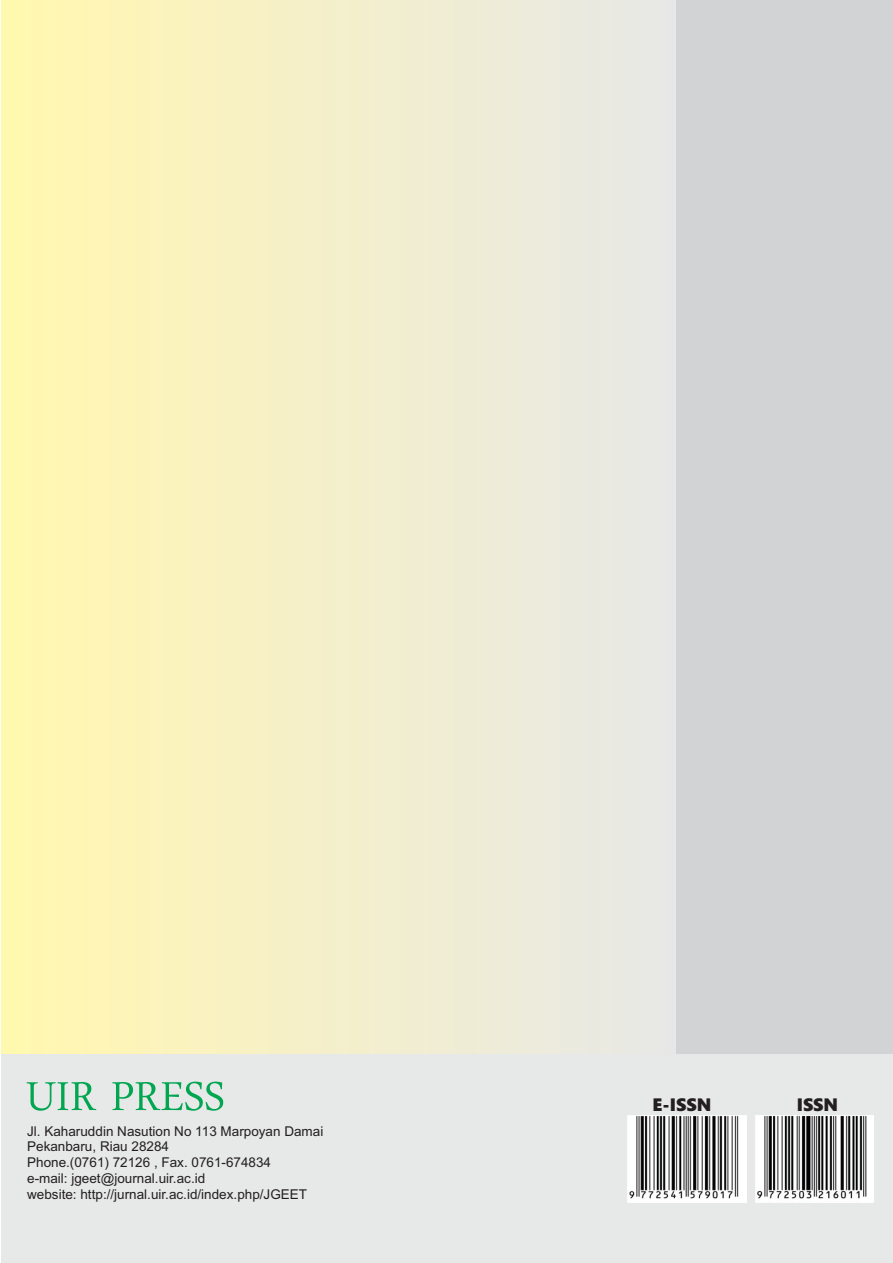
<style>
.page{position:relative;width:893px;height:1263px;background:#fff}
.page>*{position:absolute;margin:0;border:0;box-sizing:border-box;transform-origin:0 0}
.t1{font:59.4px "Daun Penh";color:#00a650}
.t2{font:18px "Segoe UI Black";color:#231f20}
.t3{font:13.5px/15.9px "Arial";color:#231f20}
</style>
<div class="page">
<div style="left:1px;top:0;width:675px;height:1148px;background:linear-gradient(to right,#fff7af,#e7e7e8)"></div>
<div style="left:1px;top:1054px;width:892px;height:208px;background:#e7e8e8"></div>
<div style="left:676px;top:0;width:217px;height:1054px;background:#d1d3d4"></div>
<img style="left:755px;top:1115px;width:119px;height:87px">
<img style="left:628px;top:1115px;width:118px;height:87px">
<h1 class="t1" style="left:26px;top:1055px;width:201px">UIR PRESS</h1>
<p class="t3" style="left:27px;top:1124px;width:298px">Jl. Kaharuddin Nasution No 113 Marpoyan Damai Pekanbaru, Riau 28284<br>Phone.(0761) 72126 , Fax. 0761-674834<br>e-mail: jgeet@journal.uir.ac.id<br>website: http://jurnal.uir.ac.id/index.php/JGEET</p>
<h2 class="t2" style="left:653px;top:1098px;width:60px">E-ISSN</h2>
<h2 class="t2" style="left:797px;top:1098px;width:43px">ISSN</h2>
</div>
